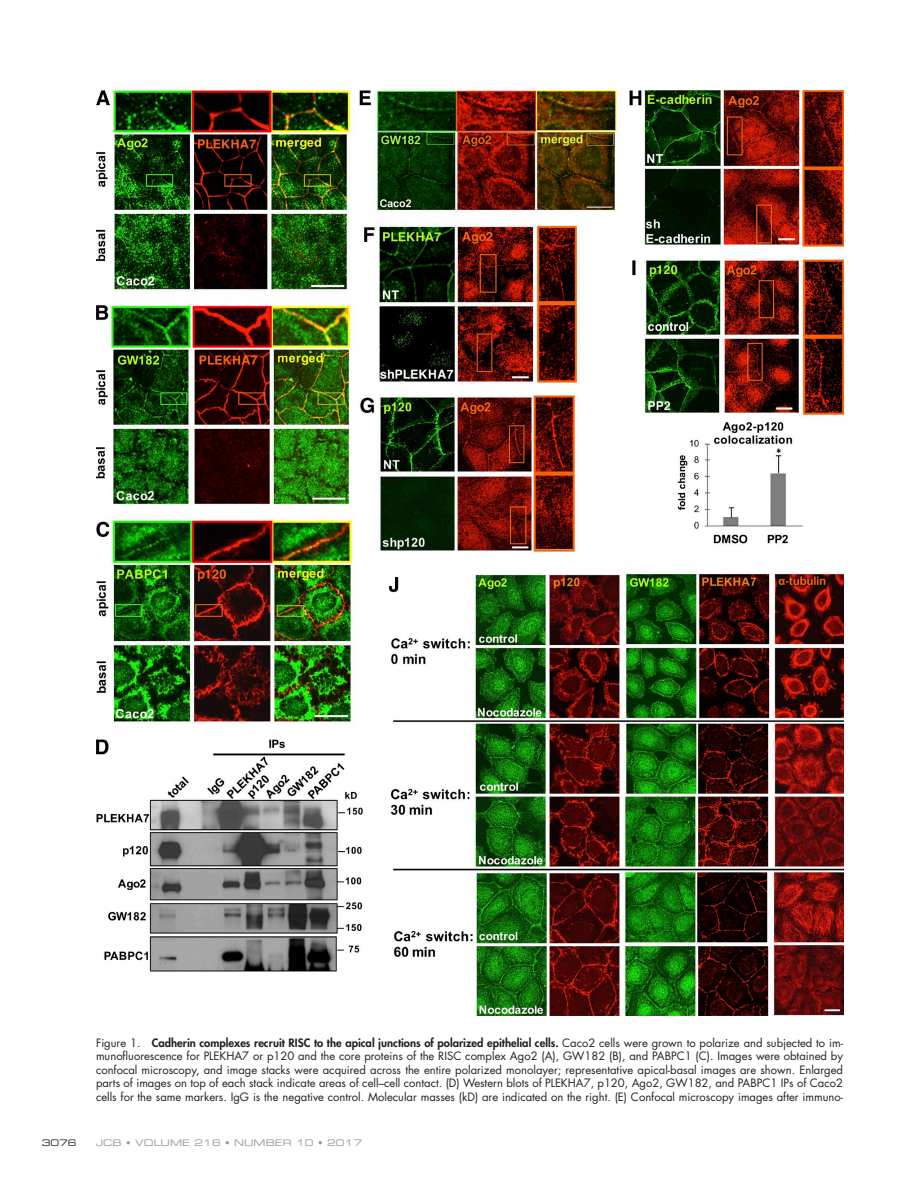
<style>
.page{position:relative;width:918px;height:1188px;background:#fff}
.page>*{position:absolute;margin:0;border:0;box-sizing:border-box;transform-origin:0 0}
.t1{font:11.25px/13.5px "Futura Std";color:#231f20;text-align:justify}
.t2{font:9px "Eurostile LT Std Ex 2";letter-spacing:.01em;color:#949698}
.t3{font:9px "Eurostile LT Std Ex 2";color:#231f20}
.s1{font-weight:800}
</style>
<div class="page">
<img style="left:96px;top:90px;width:747px;height:925px">
<p class="t1" style="left:96px;top:1036px;width:749px">Figure 1. <span class="s1">Cadherin complexes recruit RISC to the apical junctions of polarized epithelial cells.</span> Caco2 cells were grown to polarize and subjected to im&shy;munofluorescence for PLEKHA7 or p120 and the core proteins of the RISC complex Ago2 (A), GW182 (B), and PABPC1 (C). Images were obtained by confocal microscopy, and image stacks were acquired across the entire polarized monolayer; representative apical-basal images are shown. Enlarged parts of images on top of each stack indicate areas of cell–cell contact. (D) Western blots of PLEKHA7, p120, Ago2, GW182, and PABPC1 IPs of Caco2 cells for the same markers. IgG is the negative control. Molecular masses (kD) are indicated on the right. (E) Confocal microscopy images after immuno-</p>
<p class="t3" style="left:42px;top:1136px;width:36px">3076</p>
<p class="t2" style="left:96px;top:1136px;width:268px">JCB • VOLUME 216 • NUMBER 10 • 2017</p>
</div>
